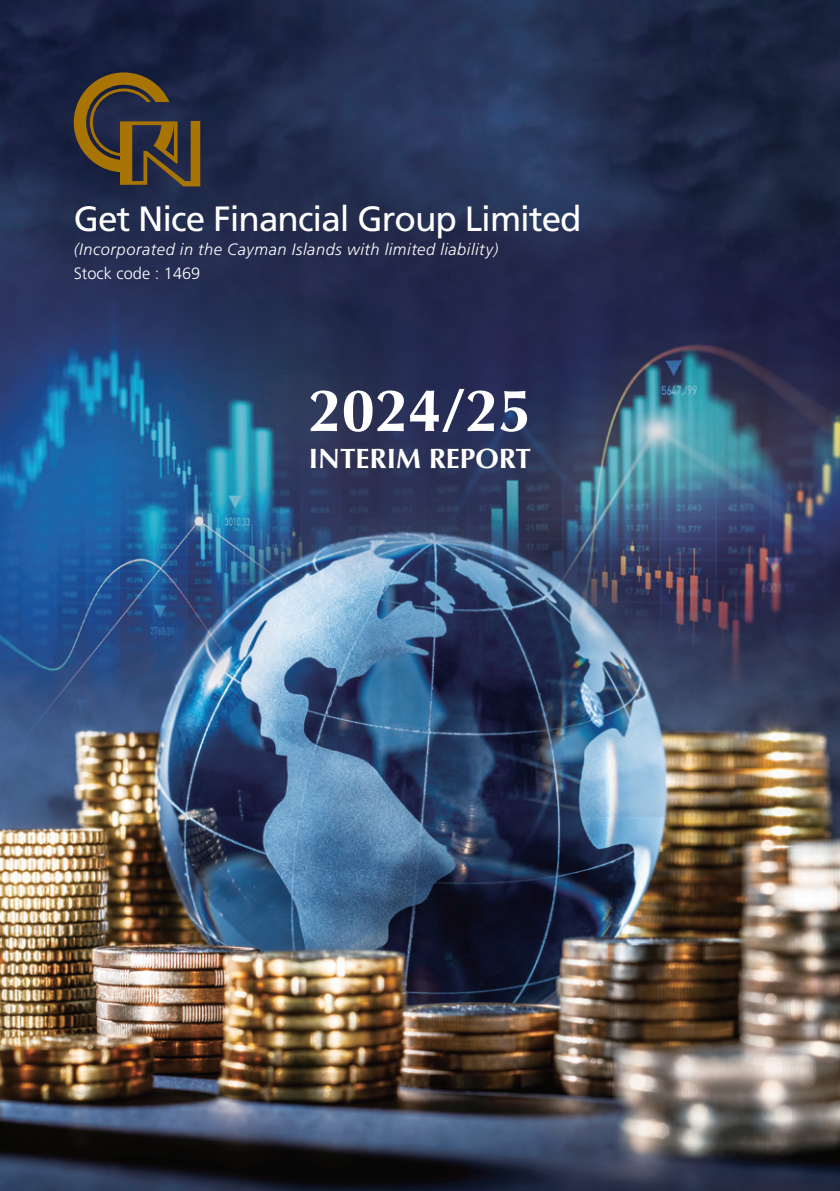
<style>
.page{position:relative;width:840px;height:1191px;background:#fff}
.page>*{position:absolute;margin:0;border:0;box-sizing:border-box;transform-origin:0 0}
.t1{font:700 60px "Optima LT Std";color:#fff}
.t2{font:35px "Frutiger LT Std";letter-spacing:-.03em;color:#fff}
.t3{font:700 28px "Optima LT Std";color:#fff}
.t4{font:italic 300 16.4px/23.4px "Frutiger LT Std";letter-spacing:.035em;color:#fff}
.s1{font-style:normal}
</style>
<div class="page">
<img style="left:0;top:0;width:839px;height:1191px">
<svg style="left:74px;top:72px;width:126px;height:114px;background:#4e412e"></svg>
<p class="t2" style="left:74px;top:198px;width:509px">Get Nice Financial Group Limited</p>
<p class="t4" style="left:74px;top:238px;width:426px">(Incorporated in the Cayman Islands with limited liability)<br><span class="s1">Stock code : 1469</span></p>
<p class="t1" style="left:308px;top:375px;width:225px">2024/25</p>
<p class="t3" style="left:309px;top:442px;width:223px">INTERIM REPORT</p>
</div>
